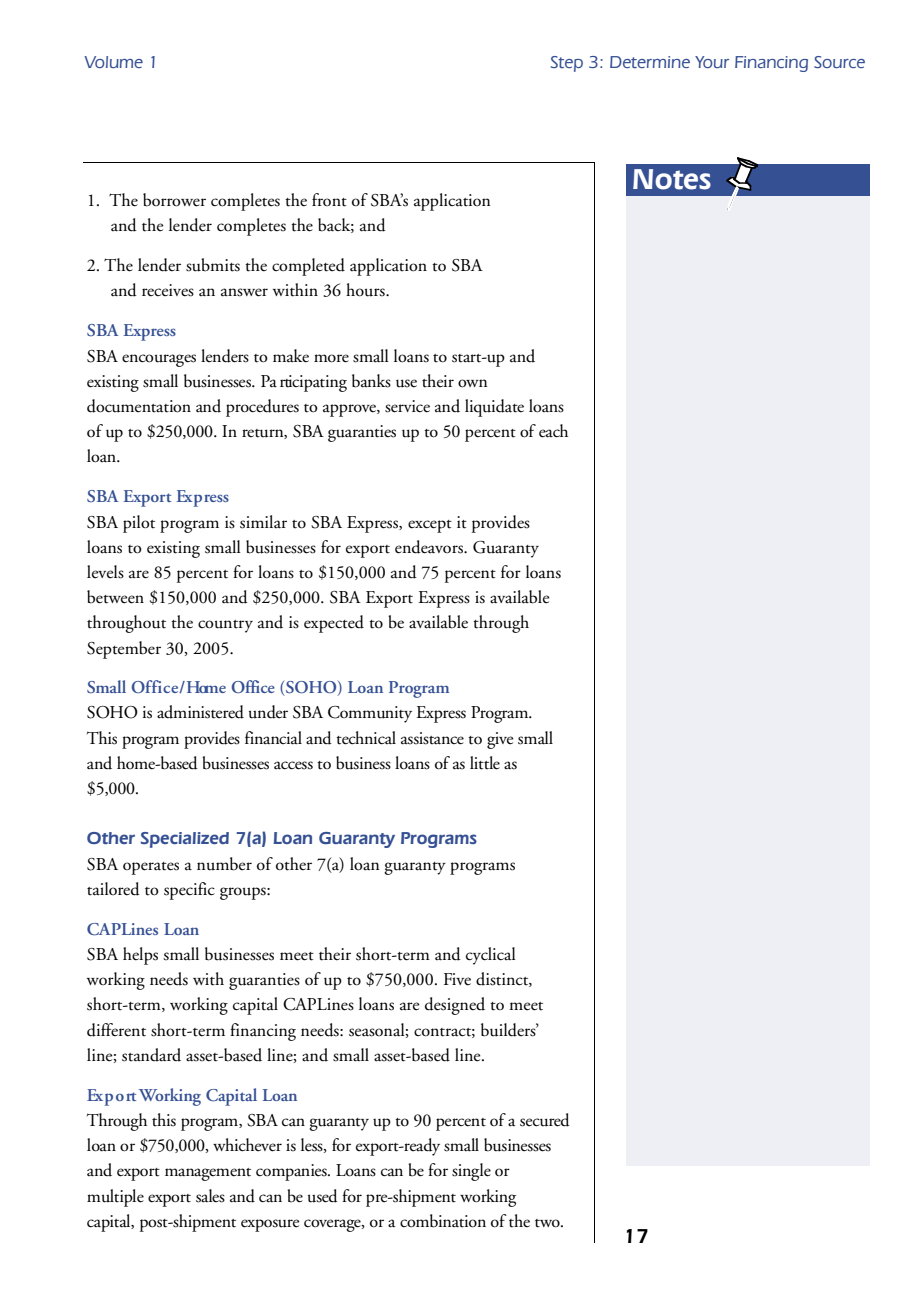
<style>
.page{position:relative;width:922px;height:1295px;background:#fff}
.page>*{position:absolute;margin:0;border:0;box-sizing:border-box;transform-origin:0 0}
.t1{font:600 30px "Eras IT Cby BT";color:#fff}
.t2{font:600 21px "Eras IT Cby BT";color:#000}
.t3{font:18px/25.2px "Adobe Garamond";color:#000}
.t4{font:600 18px "Adobe Garamond";color:#355093}
.t5{font:500 18px "Eras IT Cby BT";color:#355093}
.t6{font:600 18px "Eras IT Cby BT";color:#355093}
</style>
<div class="page">
<hr style="left:83px;top:162px;width:512px;height:1px;background:#000">
<hr style="left:594px;top:162px;width:1px;height:1081px;background:#000">
<div style="left:626px;top:196px;width:243px;height:969px;background:#edeff5"></div>
<div style="left:626px;top:164px;width:243px;height:32px;background:#355093"></div>
<svg style="left:726px;top:157px;width:32px;height:53px"></svg>
<p class="t5" style="left:85px;top:56px;width:75px">Volume 1</p>
<p class="t5" style="left:550px;top:56px;width:316px">Step 3: Determine Your Financing Source</p>
<p class="t3" style="left:111px;top:189px;width:382px;text-indent:-24px">1. The borrower completes the front of SBA’s application and the lender completes the back; and</p>
<p class="t3" style="left:111px;top:255px;width:373px;text-indent:-24px">2. The lender submits the completed application to SBA and receives an answer within 36 hours.</p>
<p class="t4" style="left:87px;top:323px;width:91px">SBA Ex p re ss</p>
<p class="t3" style="left:87px;top:345px;width:483px">SBA encourages lenders to make more small loans to start-up and existing small businesses. Pa rticipating banks use their ow n documentation and pro c e d u res to approve, service and liquidate loans of up to $250,000. In return, SBA guaranties up to 50 percent of each lo a n .</p>
<p class="t4" style="left:87px;top:489px;width:144px">SBA Ex p o rt Ex p re ss</p>
<p class="t3" style="left:87px;top:511px;width:475px">SBA pilot program is similar to SBA Express, except it provides loans to existing small businesses for export endeavors. Guaranty levels are 85 percent for loans to $150,000 and 75 percent for loans between $150,000 and $250,000. SBA Export Express is available throughout the country and is expected to be available through September 30, 2005.</p>
<p class="t4" style="left:87px;top:680px;width:364px">Small Offic e / Home Office (SOHO) Loan Program</p>
<p class="t3" style="left:87px;top:702px;width:468px">SOHO is administered under SBA Community Ex p ress Program.<br>This program provides financial and technical assistance to give small and home-based businesses access to business loans of as little as<br>$ 5 ,0 0 0 .</p>
<p class="t6" style="left:87px;top:832px;width:391px">Other Specialized 7(a) Loan Guaranty Programs</p>
<p class="t3" style="left:87px;top:853px;width:430px">SBA operates a number of other 7(a) loan guaranty programs tailored to specific groups:</p>
<p class="t4" style="left:87px;top:922px;width:114px">CAPLines Loan</p>
<p class="t3" style="left:87px;top:943px;width:458px">SBA helps small businesses meet their short-term and cyclical working needs with guaranties of up to $750,000. Five distinct, short-term, working capital CAPLines loans are designed to meet different short-term financing needs: seasonal; contract; builders’ line; standard asset-based line; and small asset-based line.</p>
<p class="t4" style="left:87px;top:1088px;width:212px">Ex p o rtWo rking Capital Loan</p>
<p class="t3" style="left:87px;top:1109px;width:484px">T h rough this program, SBA can guaranty up to 90 percent of a secure d loan or $750,000, whichever is less, for export-ready small businesses and export management companies. Loans can be for single or multiple export sales and can be used for pre-shipment work in g<br>capital, post-shipment exposure coverage, or a combination of the two.</p>
<h1 class="t1" style="left:632px;top:169px;width:80px">Notes</h1>
<p class="t2" style="left:623px;top:1229px;width:26px">17</p>
</div>
